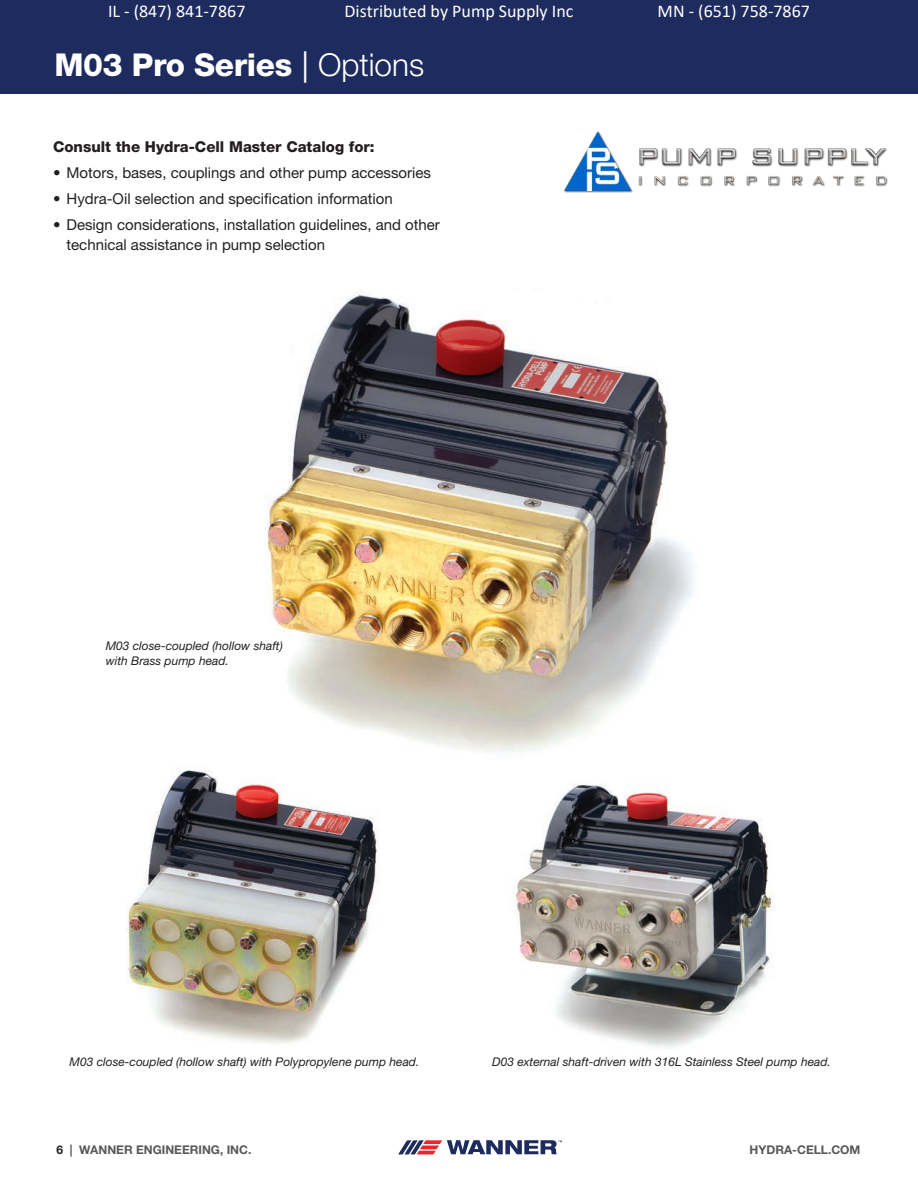
<style>
.page{position:relative;width:918px;height:1188px;background:#fff}
.page>*{position:absolute;margin:0;border:0;box-sizing:border-box;transform-origin:0 0}
.t1{font:800 31.5px "Helvetica Neue LT Std";letter-spacing:-.01em;color:#fff}
.t2{font:18px "Calibri";color:#fff}
.t3{font:15px/19.5px "Helvetica Neue LT Std";color:#231f20}
.t4{font:800 15px "Helvetica Neue LT Std";color:#231f20}
.t5{font:italic 12px/14.4px "Helvetica Neue LT Std";color:#231f20}
.t6{font:700 12px "Helvetica Neue LT Std";color:#57585a}
.s1{font-weight:400}
.s2{font-weight:300}
.s3{color:#231f20}
</style>
<div class="page">
<div style="left:0;top:0;width:918px;height:94px;background:#1d2b5e"></div>
<svg style="left:398px;top:1140px;width:164px;height:14px"></svg>
<img style="left:265px;top:292px;width:429px;height:460px">
<img style="left:126px;top:770px;width:253px;height:274px">
<img style="left:514px;top:784px;width:260px;height:264px">
<img style="left:563px;top:131px;width:324px;height:61px">
<p class="t2" style="left:108px;top:-1px;width:139px">IL - (847) 841-7867</p>
<p class="t2" style="left:344px;top:-1px;width:231px">Distributed by Pump Supply Inc</p>
<p class="t2" style="left:658px;top:-1px;width:154px">MN - (651) 758-7867</p>
<p class="t1" style="left:54px;top:46px;width:371px">M03 Pro Series <span class="s1">|</span> <span class="s2">Options</span></p>
<p class="t4" style="left:53px;top:138px;width:323px">Consult the Hydra-Cell Master Catalog for:</p>
<p class="t3" style="left:53px;top:163px;width:380px">• Motors, bases, couplings and other pump accessories</p>
<p class="t3" style="left:53px;top:189px;width:341px">• Hydra-Oil selection and specification information</p>
<p class="t3" style="left:67px;top:215px;width:375px;text-indent:-14px">• Design considerations, installation guidelines, and other technical assistance in pump selection</p>
<p class="t5" style="left:106px;top:639px;width:179px">M03 close-coupled (hollow shaft) with Brass pump head.</p>
<p class="t5" style="left:70px;top:1054px;width:351px">M03 close-coupled (hollow shaft) with Polypropylene pump head.</p>
<p class="t5" style="left:492px;top:1054px;width:340px">D03 external shaft-driven with 316L Stainless Steel pump head.</p>
<p class="t6" style="left:57px;top:1142px;width:196px"><span class="s3">6</span> | WANNER ENGINEERING, INC.</p>
<p class="t6" style="left:750px;top:1142px;width:112px">HYDRA-CELL.COM</p>
</div>
